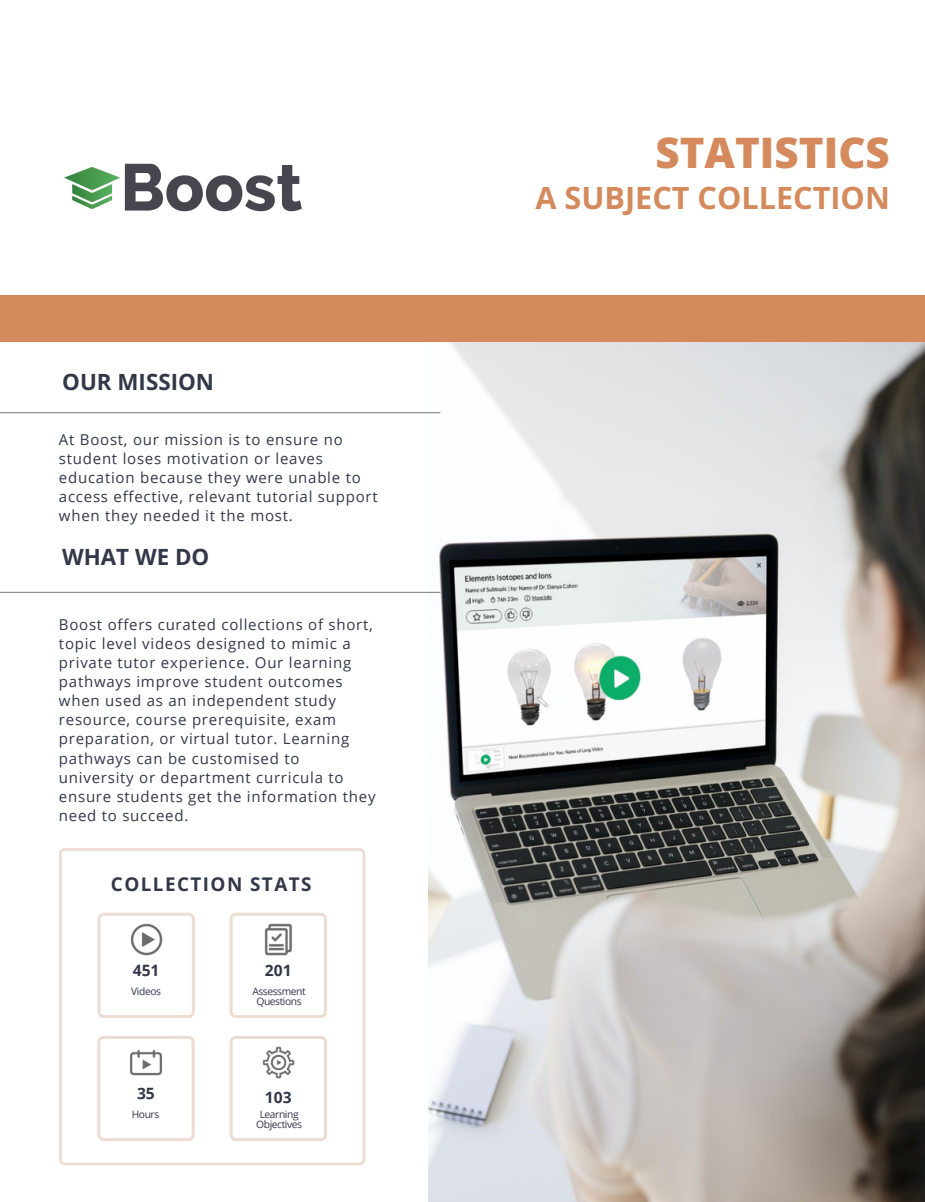
<style>
.page{position:relative;width:925px;height:1202px;background:#fff}
.page>*{position:absolute;margin:0;border:0;box-sizing:border-box;transform-origin:0 0}
.t1{font:800 42px "Open Sans";color:#d48a5c}
.t2{font:700 30.6px "Open Sans";color:#d48a5c}
.t3{font:700 22.35px "Open Sans";color:#333849}
.t4{font:700 18.9px "Open Sans";letter-spacing:.075em;color:#333849}
.t5{font:700 15.6px "Open Sans";color:#333849}
.t6{font:15px/19.2px "Open Sans";letter-spacing:.05em;color:#333849}
.t7{font:10.2px/10.2px "Open Sans";letter-spacing:-.04em;color:#333849;text-align:center}
</style>
<div class="page">
<img style="left:64px;top:163px;width:238px;height:49px">
<img style="left:429px;top:342px;width:496px;height:859px">
<div style="left:0;top:295px;width:925px;height:47px;background:#d48a5c"></div>
<svg style="left:59px;top:848px;width:306px;height:317px"></svg>
<svg style="left:97px;top:912px;width:98px;height:106px"></svg>
<svg style="left:230px;top:912px;width:97px;height:106px"></svg>
<img style="left:123px;top:916px;width:46px;height:46px">
<img style="left:255px;top:916px;width:46px;height:46px">
<svg style="left:97px;top:1035px;width:98px;height:106px"></svg>
<svg style="left:230px;top:1035px;width:97px;height:106px"></svg>
<img style="left:123px;top:1039px;width:46px;height:46px">
<img style="left:255px;top:1039px;width:46px;height:46px">
<hr style="left:0;top:592px;width:440px;height:1px;background:#333849">
<hr style="left:0;top:412px;width:440px;height:1px;background:#333849">
<p class="t3" style="left:62px;top:366px;width:153px">OUR MISSION</p>
<p class="t6" style="left:59px;top:429px;width:320px">At Boost, our mission is to ensure no student loses motivation or leaves education because they were unable to access effective, relevant tutorial support when they needed it the most.</p>
<p class="t3" style="left:62px;top:541px;width:149px">WHAT WE DO</p>
<p class="t6" style="left:59px;top:614px;width:315px">Boost offers curated collections of short, topic level videos designed to mimic a private tutor experience. Our learning pathways improve student outcomes when used as an independent study resource, course prerequisite, exam</p>
<p class="t6" style="left:59px;top:729px;width:318px">preparation, or virtual tutor. Learning pathways can be customised to university or department curricula to ensure students get the information they need to succeed.</p>
<p class="t4" style="left:111px;top:870px;width:202px">COLLECTION STATS</p>
<p class="t5" style="left:133px;top:959px;width:28px">451</p>
<p class="t5" style="left:265px;top:959px;width:28px">201</p>
<p class="t7" style="left:131px;top:986px;width:31px">Videos</p>
<p class="t7" style="left:252px;top:985px;width:55px">Assessment<br>Questions</p>
<p class="t5" style="left:137px;top:1082px;width:19px">35</p>
<p class="t5" style="left:265px;top:1086px;width:28px">103</p>
<p class="t7" style="left:132px;top:1108px;width:29px">Hours</p>
<p class="t7" style="left:260px;top:1109px;width:40px">Learning</p>
<p class="t7" style="left:256px;top:1119px;width:47px">Objectives</p>
<p class="t1" style="left:655px;top:123px;width:236px">STATISTICS</p>
<p class="t2" style="left:535px;top:176px;width:356px">A SUBJECT COLLECTION</p>
</div>
